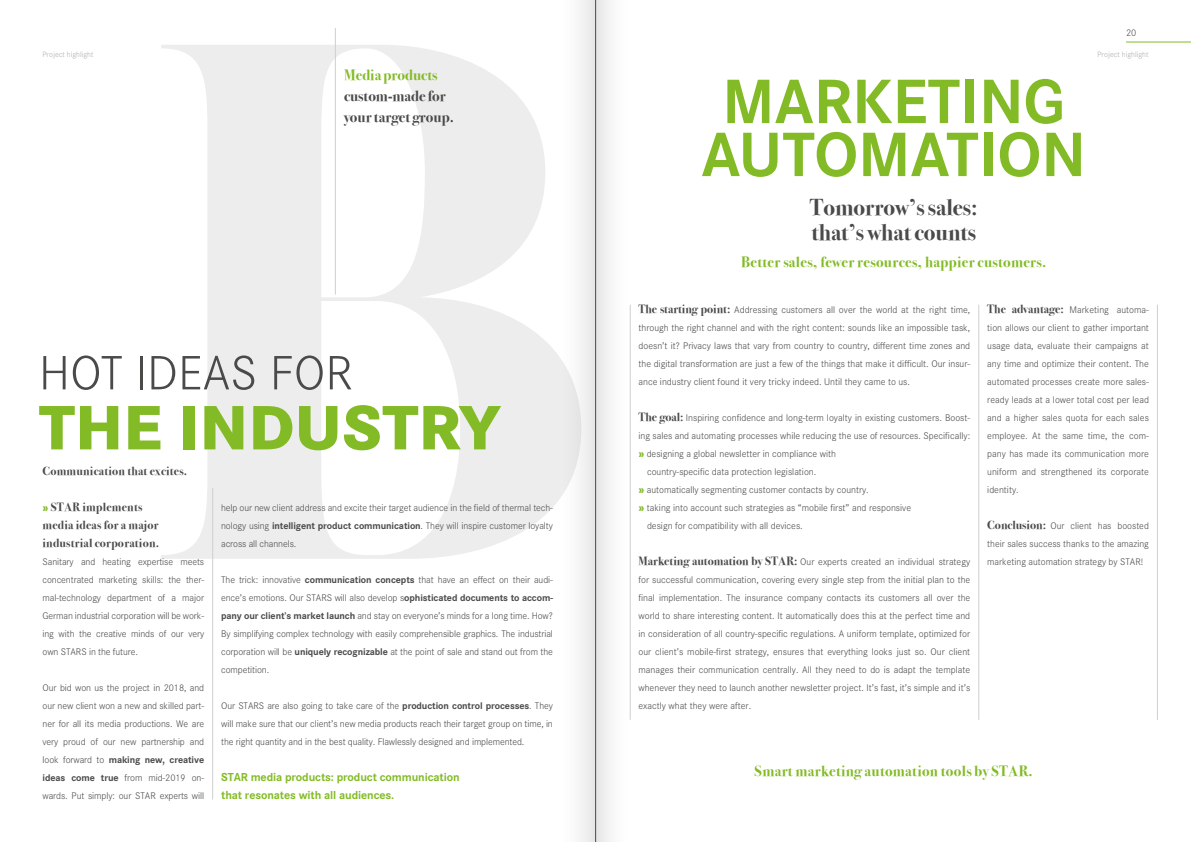
<style>
.page{position:relative;width:1191px;height:842px;background:#fff}
.page>*{position:absolute;margin:0;border:0;box-sizing:border-box;transform-origin:0 0}
.Headline_Grooss{font:700 65px "Corporate S";color:#83bb26}
.Headline_Grooss-2{font:800 65px "Corporate S";color:#83bb26}
.Headline_Grooss-3{font:300 50px "Corporate S";color:#4a4a49}
.Teasertext{font:700 23px "Bodoni Svty Two ITCTT";color:#4a4a49}
.Headline_2{font:700 15px "Bodoni Svty Two ITCTT";letter-spacing:.02em;color:#83bb26}
.Fließtext_links{font:700 15px "Bodoni Svty Two ITCTT";letter-spacing:.02em;color:#83bb26}
.Fließtext_links-2{font:700 15px "Bodoni Svty Two ITCTT";color:#4a4a49}
.Fließtext_links-3{font:700 15px "Bodoni Svty Two ITCTT";color:#83bb26}
.Fließtext_links-4{font:700 12px "Corporate S";letter-spacing:-.01em;color:#83bb26}
.Fließtext_links-5{font:700 12px "Bodoni Svty Two ITCTT";letter-spacing:.02em;color:#4a4a49}
.Teasertext-2{font:700 12px "Bodoni Svty Two ITCTT";letter-spacing:.02em;color:#4a4a49}
.Fließtext_links-6{font:300 10px/18px "Corporate S";color:#4a4a49;text-align:justify}
.Teasertext-3{font:300 8px "Corporate S";color:#adadad}
.s1{font-family:"Corporate S";font-weight:800;font-size:10px;color:#83bb26}
.s2{font-weight:700}
.s3{font-family:"Bodoni Svty Two ITCTT";font-weight:700;font-size:12px}
.s4{font-weight:800;color:#83bb26}
</style>
<div class="page">
<svg style="left:161px;top:45px;width:396px;height:514px;fill:#ededed"></svg>
<hr style="left:335px;top:28px;width:1px;height:267px;background:#cfcfcf">
<hr style="left:212px;top:488px;width:1px;height:311px;background:#cfcfcf">
<hr style="left:978px;top:305px;width:1px;height:415px;background:#cfcfcf">
<hr style="left:1157px;top:305px;width:1px;height:415px;background:#cfcfcf">
<hr style="left:630px;top:305px;width:1px;height:415px;background:#cfcfcf">
<hr style="left:1126px;top:42px;width:65px;height:1px;background:#83bb26">
<svg style="left:596px;top:0;width:34px;height:842px;fill:#f6f6f6"></svg>
<div style="left:557px;top:0;width:38px;height:842px;background:linear-gradient(to bottom,#f4f4f4,#f4f4f4)"></div>
<hr style="left:595px;top:0;width:1px;height:842px;background:#4a4a49">
<p class="Fließtext_links-6" style="left:1126px;top:24px;width:12px">20</p>
<p class="Teasertext-3" style="left:43px;top:50px;width:52px">Project highlight</p>
<p class="Teasertext-3" style="left:1097px;top:50px;width:52px">Project highlight</p>
<p class="Fließtext_links-3" style="left:344px;top:62px;width:95px">Media products</p>
<p class="Fließtext_links-2" style="left:344px;top:83px;width:103px">custom-made for</p>
<p class="Fließtext_links-2" style="left:344px;top:104px;width:111px">your target group.</p>
<p class="Headline_Grooss-3" style="left:39px;top:345px;width:315px">HOT IDEAS FOR</p>
<p class="Headline_Grooss-2" style="left:39px;top:389px;width:463px">THE INDUSTRY</p>
<p class="Teasertext-2" style="left:43px;top:461px;width:146px">Communication that excites.</p>
<p class="Fließtext_links-5" style="left:43px;top:497px;width:101px"><span class="s1">»</span> STAR implements</p>
<p class="Fließtext_links-5" style="left:43px;top:515px;width:118px">media ideas for a major</p>
<p class="Fließtext_links-5" style="left:43px;top:533px;width:118px">industrial corporation.</p>
<p class="Fließtext_links-6" style="left:43px;top:552px;width:163px">Sanitary and heating expertise meets concentrated marketing skills: the ther&shy;mal-technology department of a major German industrial corporation will be work&shy;ing with the creative minds of our very own STARS in the future.</p>
<p class="Fließtext_links-6" style="left:43px;top:678px;width:163px">Our bid won us the project in 2018, and our new client won a new and skilled part&shy;ner for all its media productions. We are very proud of our new partnership and look forward to <span class="s2">making new, creative ideas come true</span> from mid-2019 on&shy;wards. Put simply: our STAR experts will</p>
<p class="Fließtext_links-6" style="left:221px;top:498px;width:333px">help our new client address and excite their target audience in the field of thermal tech&shy;nology using <span class="s2">intelligent product communication</span>. They will inspire customer loyalty across all channels.</p>
<p class="Fließtext_links-6" style="left:221px;top:570px;width:333px">The trick: innovative <span class="s2">communication concepts</span> that have an effect on their audi&shy;ence’s emotions. Our STARS will also develop s<span class="s2">ophisticated documents to accom&shy;pany our client’s market launch</span> and stay on everyone’s minds for a long time. How?<br>By simplifying complex technology with easily comprehensible graphics. The industrial corporation will be <span class="s2">uniquely recognizable</span> at the point of sale and stand out from the competition.</p>
<p class="Fließtext_links-6" style="left:221px;top:696px;width:333px">Our STARS are also going to take care of the <span class="s2">production control processes</span>. They will make sure that our client’s new media products reach their target group on time, in the right quantity and in the best quality. Flawlessly designed and implemented.</p>
<p class="Fließtext_links-4" style="left:221px;top:770px;width:240px">STAR media products: product communication</p>
<p class="Fließtext_links-4" style="left:221px;top:788px;width:175px">that resonates with all audiences.</p>
<p class="Headline_Grooss" style="left:722px;top:64px;width:344px">MARKETING</p>
<p class="Headline_Grooss" style="left:701px;top:117px;width:386px">AUTOMATION</p>
<p class="Teasertext" style="left:810px;top:188px;width:169px">Tomorrow’s sales:</p>
<p class="Teasertext" style="left:811px;top:213px;width:166px">that’s what counts</p>
<p class="Headline_2" style="left:741px;top:250px;width:307px">Better sales, fewer resources, happier customers.</p>
<p class="Fließtext_links-6" style="left:638px;top:300px;width:333px"><span class="s3">The starting point:</span> Addressing customers all over the world at the right time, through the right channel and with the right content: sounds like an impossible task, doesn’t it? Privacy laws that vary from country to country, different time zones and the digital transformation are just a few of the things that make it difficult. Our insur&shy;ance industry client found it very tricky indeed. Until they came to us.</p>
<p class="Fließtext_links-6" style="left:638px;top:408px;width:333px"><span class="s3">The goal:</span> Inspiring confidence and long-term loyalty in existing customers. Boost&shy;ing sales and automating processes while reducing the use of resources. Specifically:</p>
<p class="Fließtext_links-6" style="left:647px;top:444px;width:191px;text-indent:-9px"><span class="s4">»</span> designing a global newsletter in compliance with country-specific data protection legislation.</p>
<p class="Fließtext_links-6" style="left:638px;top:480px;width:232px"><span class="s4">»</span> automatically segmenting customer contacts by country.</p>
<p class="Fließtext_links-6" style="left:647px;top:498px;width:266px;text-indent:-9px"><span class="s4">»</span> taking into account such strategies as “mobile first” and responsive design for compatibility with all devices.</p>
<p class="Fließtext_links-6" style="left:638px;top:552px;width:333px"><span class="s3">Marketing automation by STAR:</span> Our experts created an individual strategy for successful communication, covering every single step from the initial plan to the final implementation. The insurance company contacts its customers all over the world to share interesting content. It automatically does this at the perfect time and in consideration of all country-specific regulations. A uniform template, optimized for our client’s mobile-first strategy, ensures that everything looks just so. Our client manages their communication centrally. All they need to do is adapt the template whenever they need to launch another newsletter project. It’s fast, it’s simple and it’s exactly what they were after.</p>
<p class="Fließtext_links-6" style="left:987px;top:300px;width:163px"><span class="s3">The advantage:</span> Marketing automa&shy;tion allows our client to gather important usage data, evaluate their campaigns at any time and optimize their content. The automated processes create more sales&shy;ready leads at a lower total cost per lead and a higher sales quota for each sales employee. At the same time, the com&shy;pany has made its communication more uniform and strengthened its corporate identity.</p>
<p class="Fließtext_links-6" style="left:987px;top:516px;width:163px"><span class="s3">Conclusion:</span> Our client has boosted their sales success thanks to the amazing marketing automation strategy by STAR!</p>
<p class="Fließtext_links" style="left:754px;top:759px;width:280px">Smart marketing automation tools by STAR.</p>
</div>
